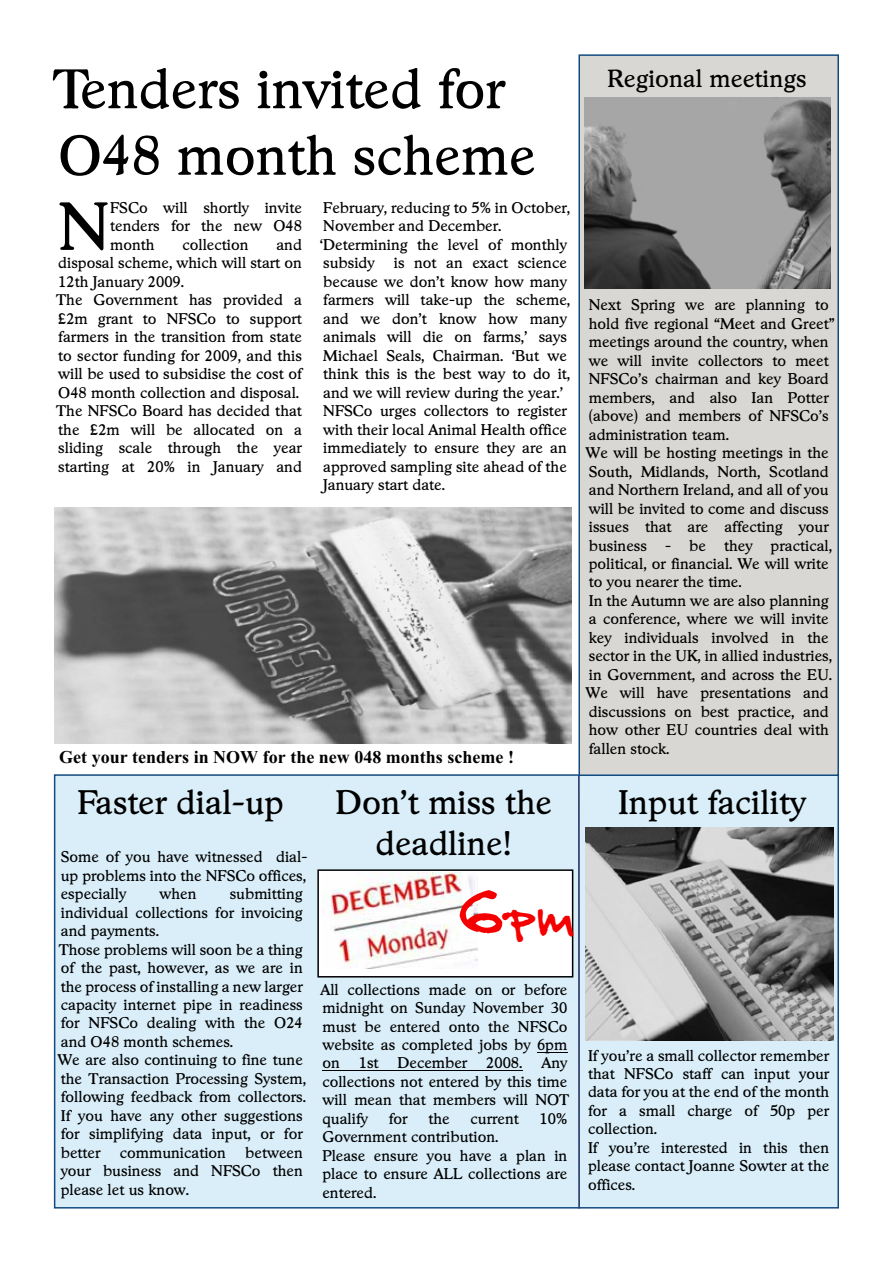
<style>
.page{position:relative;width:893px;height:1263px;background:#fff}
.page>*{position:absolute;margin:0;border:0;box-sizing:border-box;transform-origin:0 0}
.t1{font:65.7px "Stratford SF";color:#000}
.t2{font:54px/66.4px "Stratford SF";color:#000}
.t3{font:33px/40.7px "Stratford SF";color:#000;text-align:center}
.t4{font:24px "Stratford SF";color:#000}
.t5{font:700 18px "Times New Roman";color:#000}
.t6{font:15px/18.5px "Stratford SF";color:#000}
</style>
<div class="page">
<div style="left:55px;top:775px;width:783px;height:433px;background:#d9eef9"></div>
<div style="left:318px;top:870px;width:254px;height:107px;background:#fff"></div>
<div style="left:317px;top:869px;width:256px;height:109px;border:2px solid #000"></div>
<hr style="left:537px;top:1052px;width:30px;height:1px;background:#000">
<hr style="left:322px;top:1070px;width:200px;height:1px;background:#000">
<hr style="left:578px;top:775px;width:2px;height:433px;background:#114b80">
<div style="left:579px;top:55px;width:259px;height:720px;background:#d8d7d4"></div>
<div style="left:578px;top:54px;width:261px;height:722px;border:2px solid #114b80"></div>
<img style="left:585px;top:828px;width:248px;height:212px">
<img style="left:584px;top:97px;width:246px;height:191px">
<img style="left:54px;top:508px;width:518px;height:236px">
<img style="left:323px;top:873px;width:154px;height:96px">
<svg style="left:458px;top:887px;width:116px;height:57px"></svg>
<h2 class="t2" style="left:53px;top:61px;width:484px">Tenders invited for<br>O48 month scheme</h2>
<h1 class="t1" style="left:58px;top:201px;width:53px">N</h1>
<p class="t6" style="left:110px;top:200px;width:193px;text-align:justify">FSCo will shortly invite tenders for the new O48 month</p>
<p class="t6" style="left:182px;top:237px;width:67px">collection</p>
<p class="t6" style="left:56px;top:237px;width:247px;text-indent:220px">and disposal scheme, which will start on<br>12th January 2009.<br>The Government has provided a £2m grant to NFSCo to support farmers in the transition from state to sector funding for 2009, and this will be used to subsidise the cost of<br>O48 month collection and disposal.<br>The NFSCo Board has decided that the £2m will be allocated on a sliding scale through the year starting at 20% in January and</p>
<p class="t6" style="left:320px;top:200px;width:252px">February, reducing to 5% in October,<br>November and December. ‘Determining the level of monthly subsidy</p>
<p class="t6" style="left:323px;top:255px;width:248px;text-indent:71px">is not an exact science because we don’t know how many farmers will take-up the scheme, and we don’t know how many animals will die on farms,’ says<br>Michael Seals, Chairman. ‘But we think this is the best way to do it, and we will review during the year.’<br>NFSCo urges collectors to register with their local Animal Health office immediately to ensure they are an approved sampling site ahead of the<br>January start date.</p>
<p class="t5" style="left:59px;top:746px;width:456px">Get your tenders in NOW for the new 048 months scheme !</p>
<h3 class="t4" style="left:607px;top:70px;width:200px">Regional meetings</h3>
<p class="t6" style="left:586px;top:297px;width:250px">Next Spring we are planning to hold five regional “Meet and Greet” meetings around the country, when we will invite collectors to meet<br>NFSCo’s chairman and key Board members, and also Ian Potter (above) and members of NFSCo’s administration team.<br>We will be hosting meetings in the<br>South, Midlands, North, Scotland and Northern Ireland, and all of you will be invited to come and discuss issues that are affecting your business - be they practical, political, or financial. We will write to you nearer the time.<br>In the Autumn we are also planning a conference, where we will invite key individuals involved in the sector in the UK, in allied industries, in Government, and across the EU.<br>We will have presentations and discussions on best practice, and how other EU countries deal with fallen stock.</p>
<h3 class="t3" style="left:77px;top:785px;width:208px">Faster dial-up</h3>
<h3 class="t3" style="left:618px;top:785px;width:189px">Input facility</h3>
<h3 class="t3" style="left:335px;top:785px;width:218px">Don’t miss the deadline!</h3>
<p class="t6" style="left:61px;top:849px;width:248px;text-align:justify">Some of you have witnessed dial&shy;up problems into the NFSCo offices, especially</p>
<p class="t6" style="left:58px;top:886px;width:250px;text-indent:172px">submitting individual collections for invoicing and payments.<br>Those problems will soon be a thing of the past, however, as we are in the process of installing a new larger capacity internet pipe in readiness for NFSCo dealing with the O24 and O48 month schemes.<br>We are also continuing to fine tune the Transaction Processing System, following feedback from collectors.<br>If you have any other suggestions for simplifying data input, or for better</p>
<p class="t6" style="left:159px;top:886px;width:38px">when</p>
<p class="t6" style="left:320px;top:981px;width:248px;text-align:justify">All collections made on or before midnight on Sunday November 30 must be entered onto the NFSCo website as completed jobs by 6pm on</p>
<p class="t6" style="left:588px;top:1047px;width:243px">If you’re a small collector remember that NFSCo staff can input your data for you at the end of the month for a small charge of 50p per collection.<br>If you’re interested in this then please contact Joanne Sowter at the offices.</p>
<p class="t6" style="left:359px;top:1055px;width:21px">1st</p>
<p class="t6" style="left:397px;top:1055px;width:71px">December</p>
<p class="t6" style="left:486px;top:1055px;width:38px">2008.</p>
<p class="t6" style="left:322px;top:1055px;width:248px;text-indent:219px">Any collections not entered by this time will mean that members will NOT qualify</p>
<p class="t6" style="left:389px;top:1111px;width:20px">for</p>
<p class="t6" style="left:428px;top:1111px;width:23px">the</p>
<p class="t6" style="left:470px;top:1111px;width:50px">current</p>
<p class="t6" style="left:539px;top:1111px;width:29px">10%</p>
<p class="t6" style="left:322px;top:1129px;width:246px">Government contribution.<br>Please ensure you have a plan in place to ensure ALL collections are entered.</p>
<p class="t6" style="left:61px;top:1145px;width:243px;text-align:justify;text-indent:184px">between your business and NFSCo then please let us know.</p>
<p class="t6" style="left:120px;top:1145px;width:108px">communication</p>
</div>
